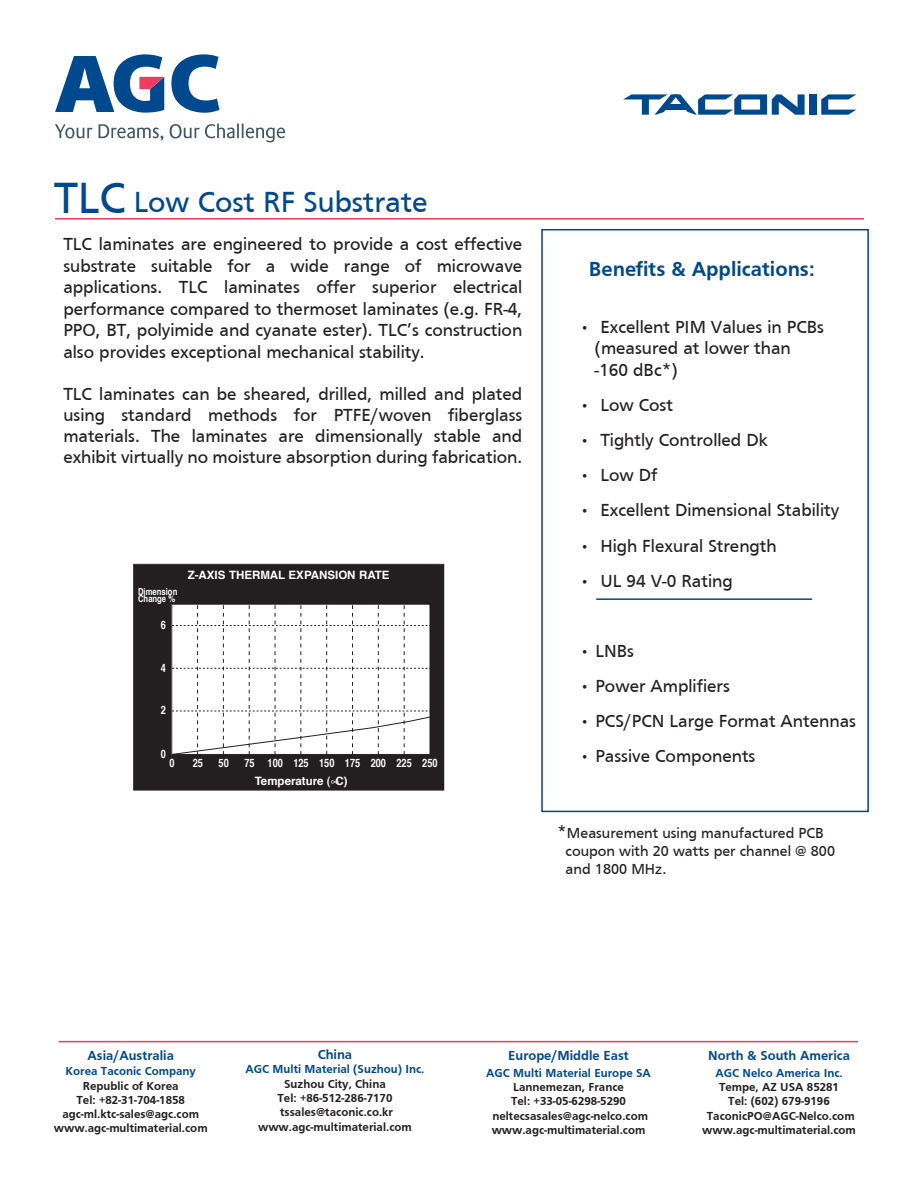
<style>
.page{position:relative;width:918px;height:1188px;background:#fff}
.page>*{position:absolute;margin:0;border:0;box-sizing:border-box;transform-origin:0 0}
.t1{font:45px "Frutiger";color:#01498e}
.t2{font:30px "Frutiger";color:#01498e}
.t3{font:700 21px "Frutiger";color:#01498e}
.t4{font:18px/21.6px "Frutiger";color:#231f20;text-align:justify}
.t5{font:15px "Frutiger";color:#231f20}
.t6{font:700 13.5px "Frutiger";color:#01498e}
.t7{font:700 12px/14.4px "Frutiger";color:#231f20;text-align:center}
.t8{font:700 12px "Frutiger";color:#01498e}
.t9{font:700 11.55px/17.4px "Helvetica";color:#fff;scale:.8 1}
.t10{font:700 11.55px "Helvetica";color:#fff}
.t11{font:700 9.6px/6.9px "Helvetica";color:#fff;scale:.8 1}
.s1{font-size:18px}
</style>
<div class="page">
<div style="left:541px;top:229px;width:328px;height:583px;border:2px solid #01498e"></div>
<hr style="left:596px;top:598px;width:216px;height:2px;background:#01498e">
<svg style="left:171px;top:54px;width:49px;height:59px"></svg>
<svg style="left:55px;top:54px;width:109px;height:59px"></svg>
<svg style="left:55px;top:124px;width:38px;height:14px"></svg>
<svg style="left:99px;top:124px;width:64px;height:16px"></svg>
<svg style="left:170px;top:124px;width:115px;height:18px"></svg>
<hr style="left:55px;top:218px;width:809px;height:2px;background:#ee3b60">
<div style="left:809px;top:94px;width:7px;height:21px;background:#01498e"></div>
<svg style="left:623px;top:94px;width:182px;height:21px"></svg>
<svg style="left:821px;top:94px;width:35px;height:21px"></svg>
<div style="left:131px;top:558px;width:315px;height:232px;background:linear-gradient(to right,#fff,#fff)"></div>
<div style="left:135px;top:566px;width:307px;height:222px;background:#231f20"></div>
<svg style="left:171px;top:582px;width:260px;height:174px"></svg>
<div style="left:133px;top:564px;width:311px;height:226px;border:1px solid #231f20"></div>
<hr style="left:59px;top:1041px;width:799px;height:1px;background:#ee3b60">
<p class="t1" style="left:54px;top:172px;width:73px">TLC</p>
<p class="t2" style="left:134px;top:185px;width:295px">Low Cost RF Substrate</p>
<p class="t4" style="left:63px;top:233px;width:461px">TLC laminates are engineered to provide a cost effective substrate suitable for a wide range of microwave applications. TLC laminates offer superior electrical performance compared to thermoset laminates (e.g. FR-4, PPO, BT, polyimide and cyanate ester). TLC’s construction also provides exceptional mechanical stability.</p>
<p class="t4" style="left:63px;top:383px;width:461px;line-height:21px">TLC laminates can be sheared, drilled, milled and plated using standard methods for PTFE/woven fiberglass materials. The laminates are dimensionally stable and exhibit virtually no moisture absorption during fabrication.</p>
<p class="t11" style="left:138px;top:589px;width:51px">Dimension<br>Change %</p>
<p class="t9" style="left:161px;top:616px;width:8px">6</p>
<p class="t10" style="left:188px;top:566px;width:203px">Z-AXIS THERMAL EXPANSION RATE</p>
<p class="t9" style="left:161px;top:659px;width:8px">4</p>
<p class="t9" style="left:161px;top:702px;width:8px">2</p>
<p class="t9" style="left:161px;top:745px;width:8px">0</p>
<p class="t9" style="left:170px;top:755px;width:8px">0</p>
<p class="t9" style="left:193px;top:755px;width:14px">25</p>
<p class="t9" style="left:219px;top:755px;width:14px">50</p>
<p class="t9" style="left:255px;top:755px;width:230px;text-indent:-10px">75 100 125 150 175 200 225 250<br>Temperature (∞C)</p>
<p class="t3" style="left:589px;top:257px;width:227px">Benefits &amp; Applications:</p>
<p class="t4" style="left:580px;top:316px;width:246px">• Excellent PIM Values in PCBs</p>
<p class="t4" style="left:595px;top:337px;width:198px">(measured at lower than</p>
<p class="t4" style="left:595px;top:359px;width:85px">-160 dBc*)</p>
<p class="t4" style="left:580px;top:394px;width:95px">• Low Cost</p>
<p class="t4" style="left:580px;top:429px;width:190px">• Tightly Controlled Dk</p>
<p class="t4" style="left:580px;top:464px;width:79px">• Low Df</p>
<p class="t4" style="left:580px;top:499px;width:261px">• Excellent Dimensional Stability</p>
<p class="t4" style="left:580px;top:535px;width:199px">• High Flexural Strength</p>
<p class="t4" style="left:580px;top:570px;width:154px">• UL 94 V-0 Rating</p>
<p class="t4" style="left:580px;top:640px;width:56px">• LNBs</p>
<p class="t4" style="left:580px;top:675px;width:152px">• Power Amplifiers</p>
<p class="t4" style="left:580px;top:710px;width:278px">• PCS/PCN Large Format Antennas</p>
<p class="t4" style="left:580px;top:745px;width:177px">• Passive Components</p>
<p class="t5" style="left:557px;top:824px;width:268px"><span class="s1">*</span>Measurement using manufactured PCB</p>
<p class="t5" style="left:566px;top:842px;width:271px">coupon with 20 watts per channel @ 800</p>
<p class="t5" style="left:566px;top:860px;width:102px">and 1800 MHz.</p>
<p class="t6" style="left:88px;top:1048px;width:88px">Asia/Australia</p>
<p class="t8" style="left:66px;top:1064px;width:132px">Korea Taconic Company</p>
<p class="t7" style="left:54px;top:1078px;width:155px">Republic of Korea<br>Tel: +82-31-704-1858 agc-ml.ktc-sales@agc.com www.agc-multimaterial.com</p>
<p class="t6" style="left:318px;top:1046px;width:36px">China</p>
<p class="t8" style="left:246px;top:1063px;width:180px">AGC Multi Material (Suzhou) Inc.</p>
<p class="t7" style="left:258px;top:1076px;width:155px">Suzhou City, China<br>Tel: +86-512-286-7170 tssales@taconic.co.kr www.agc-multimaterial.com</p>
<p class="t6" style="left:508px;top:1048px;width:122px">Europe/Middle East</p>
<p class="t8" style="left:486px;top:1066px;width:166px">AGC Multi Material Europe SA</p>
<p class="t7" style="left:492px;top:1080px;width:158px">Lannemezan, France<br>Tel: +33-05-6298-5290 neltecsasales@agc-nelco.com www.agc-multimaterial.com</p>
<p class="t6" style="left:708px;top:1048px;width:143px">North &amp; South America</p>
<p class="t8" style="left:715px;top:1066px;width:129px">AGC Nelco America Inc.</p>
<p class="t7" style="left:702px;top:1080px;width:155px">Tempe, AZ USA 85281<br>Tel: (602) 679-9196<br>TaconicPO@AGC-Nelco.com www.agc-multimaterial.com</p>
</div>
